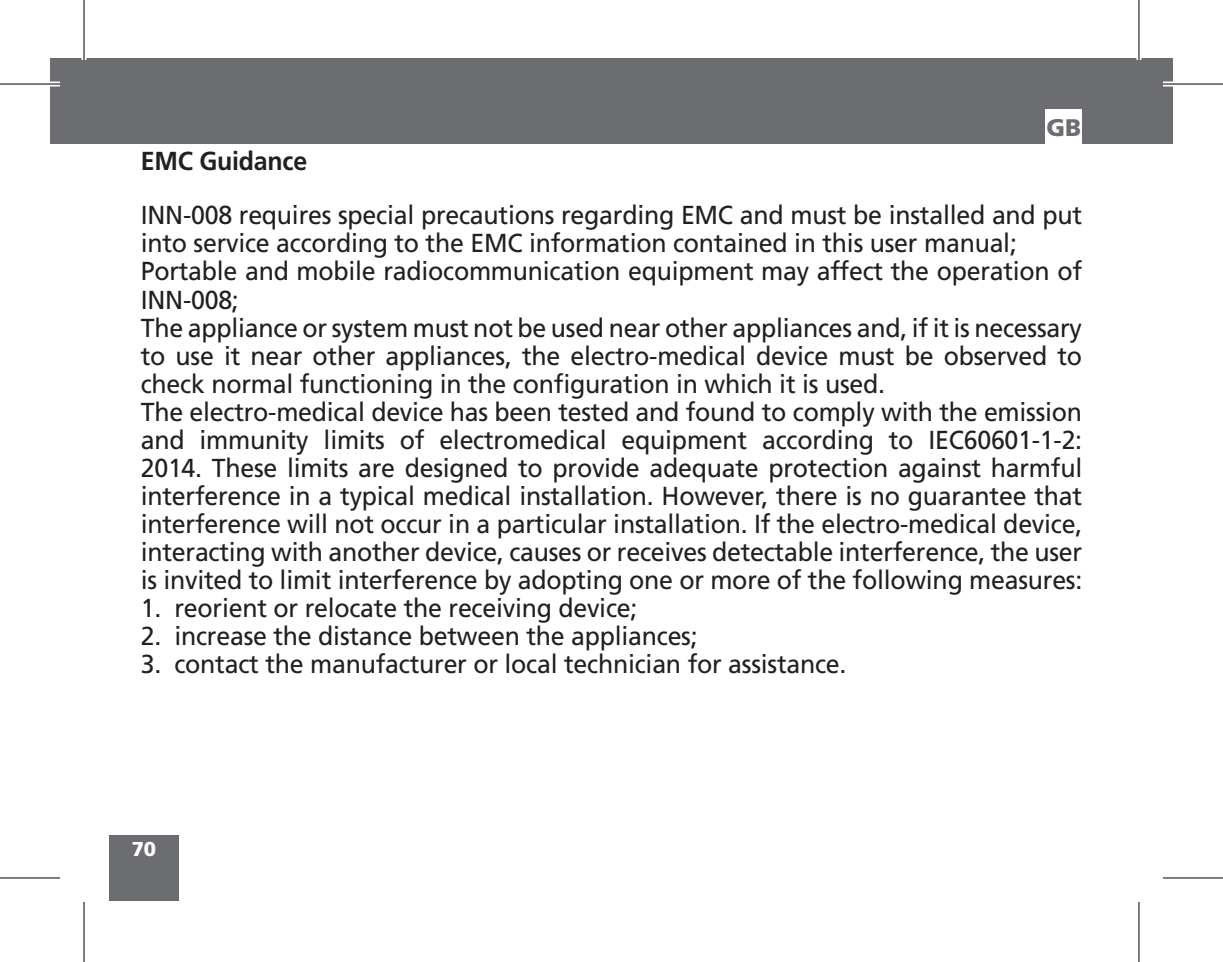
<style>
.page{position:relative;width:1223px;height:962px;background:#fff}
.page>*{position:absolute;margin:0;border:0;box-sizing:border-box;transform-origin:0 0}
.t1{font:26px/28px "Frutiger LT Std";letter-spacing:-.01em;color:#231f20;scale:.96 1}
.t2{font:700 26px "Frutiger LT Std";letter-spacing:-.01em;color:#231f20;scale:.96 1}
.t3{font:900 24px "Frutiger LT Std";color:#6c6d70}
.t4{font:900 20px "Frutiger LT Std";color:#fff}
</style>
<div class="page">
<div style="left:109px;top:835px;width:70px;height:65px;background:#6c6d70"></div>
<div style="left:1138px;top:58px;width:35px;height:86px;background:#6c6d70"></div>
<div style="left:50px;top:58px;width:1088px;height:86px;background:#6c6d70"></div>
<div style="left:1045px;top:110px;width:37px;height:34px;background:#fff"></div>
<div style="left:0;top:81px;width:60px;height:5px;background:#fff"></div>
<div style="left:1162px;top:81px;width:60px;height:5px;background:#fff"></div>
<svg style="left:0;top:878px;width:60px;height:1px"></svg>
<svg style="left:1163px;top:878px;width:59px;height:1px"></svg>
<hr style="left:82px;top:0;width:4px;height:60px;background:#fff">
<svg style="left:1136px;top:0;width:5px;height:60px"></svg>
<svg style="left:1139px;top:902px;width:1px;height:60px"></svg>
<hr style="left:0;top:83px;width:60px;height:2px;background:#000">
<hr style="left:1162px;top:83px;width:60px;height:2px;background:#000">
<hr style="left:0;top:877px;width:60px;height:1px;background:#000">
<hr style="left:1162px;top:877px;width:60px;height:1px;background:#000">
<hr style="left:83px;top:0;width:2px;height:60px;background:#000">
<hr style="left:83px;top:902px;width:2px;height:60px;background:#000">
<hr style="left:1138px;top:0;width:1px;height:60px;background:#000">
<hr style="left:1138px;top:902px;width:1px;height:60px;background:#000">
<p class="t3" style="left:1046px;top:113px;width:36px">GB</p>
<p class="t2" style="left:141px;top:146px;width:175px">EMC Guidance</p>
<p class="t1" style="left:141px;top:201px;width:982px">INN-008 requires special precautions regarding EMC and must be installed and put into service according to the EMC information contained in this user manual; Portable and mobile radiocommunication equipment may affect the operation of INN-008;<br>The appliance or system must not be used near other appliances and, if it is necessary to use it near other appliances, the electro-medical device must be observed to check normal functioning in the configuration in which it is used.<br>The electro-medical device has been tested and found to comply with the emission and immunity limits of electromedical equipment according to IEC60601-1-2:<br>2014. These limits are designed to provide adequate protection against harmful interference in a typical medical installation. However, there is no guarantee that interference will not occur in a particular installation. If the electro-medical device, interacting with another device, causes or receives detectable interference, the user is invited to limit interference by adopting one or more of the following measures:</p>
<p class="t1" style="left:141px;top:594px;width:519px">1. reorient or relocate the receiving device;</p>
<p class="t1" style="left:141px;top:622px;width:581px">2. increase the distance between the appliances;</p>
<p class="t1" style="left:141px;top:650px;width:736px">3. contact the manufacturer or local technician for assistance.</p>
<p class="t4" style="left:132px;top:836px;width:26px">70</p>
</div>
